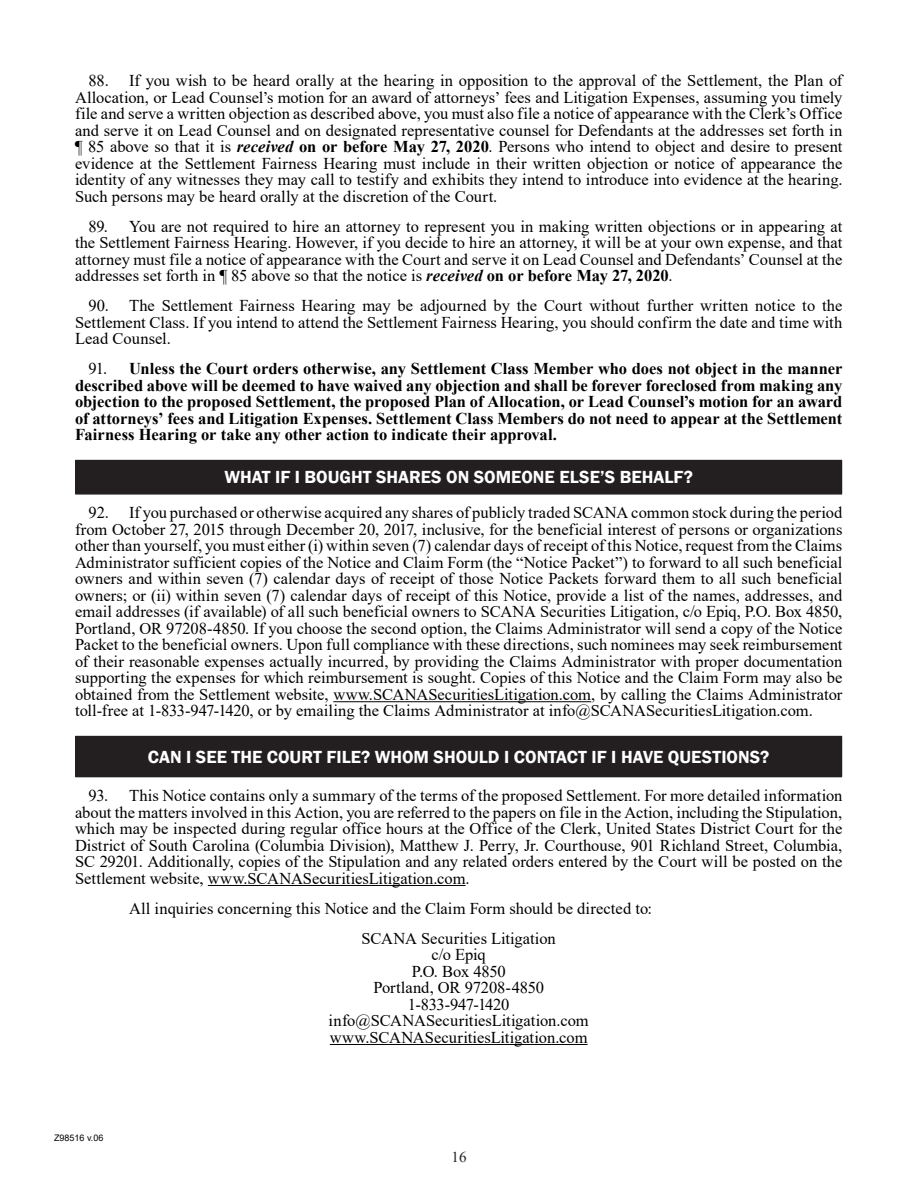
<style>
.page{position:relative;width:918px;height:1188px;background:#fff}
.page>*{position:absolute;margin:0;border:0;box-sizing:border-box;transform-origin:0 0}
.t1{font:600 18px "Franklin Gothic";color:#fff}
.Body_Copy{font:16.5px/16.5px "Times New Roman";color:#000;text-align:justify}
.Body_Copy-2{font:700 16.5px/16.5px "Times New Roman";color:#000;text-align:justify}
.Body_Copy-3{font:16.5px "Times New Roman";letter-spacing:-.025em;color:#000}
.t2{font:15px "Times New Roman";color:#231f20}
.t3{font:9px "Arial";color:#000}
.s1{font-weight:700;font-style:italic}
.s2{font-weight:700}
.s3{font-weight:400}
</style>
<div class="page">
<hr style="left:333px;top:701px;width:258px;height:1px;background:#000">
<hr style="left:208px;top:885px;width:258px;height:1px;background:#000">
<hr style="left:330px;top:1044px;width:258px;height:1px;background:#000">
<div style="left:76px;top:460px;width:766px;height:34px;background:#231f20"></div>
<hr style="left:75px;top:460px;width:767px;height:1px;background:#231f20">
<hr style="left:75px;top:461px;width:1px;height:33px;background:#231f20">
<hr style="left:75px;top:494px;width:767px;height:1px;background:#231f20">
<div style="left:76px;top:736px;width:766px;height:41px;background:#231f20"></div>
<hr style="left:75px;top:736px;width:767px;height:1px;background:#231f20">
<hr style="left:75px;top:737px;width:1px;height:39px;background:#231f20">
<hr style="left:75px;top:776px;width:767px;height:1px;background:#231f20">
<p class="Body_Copy" style="left:75px;top:72px;width:769px;text-indent:14px">88. If you wish to be heard orally at the hearing in opposition to the approval of the Settlement, the Plan of Allocation, or Lead Counsel’s motion for an award of attorneys’ fees and Litigation Expenses, assuming you timely file and serve a written objection as described above, you must also file a notice of appearance with the Clerk’s Office and serve it on Lead Counsel and on designated representative counsel for Defendants at the addresses set forth in ¶ 85 above so that it is <span class="s1">received</span> <span class="s2">on or before May 27, 2020</span>. Persons who intend to object and desire to present evidence at the Settlement Fairness Hearing must include in their written objection or notice of appearance the identity of any witnesses they may call to testify and exhibits they intend to introduce into evidence at the hearing.<br>Such persons may be heard orally at the discretion of the Court.</p>
<p class="Body_Copy" style="left:75px;top:218px;width:769px;text-indent:14px">89. You are not required to hire an attorney to represent you in making written objections or in appearing at the Settlement Fairness Hearing. However, if you decide to hire an attorney, it will be at your own expense, and that attorney must file a notice of appearance with the Court and serve it on Lead Counsel and Defendants’ Counsel at the addresses set forth in ¶ 85 above so that the notice is <span class="s1">received</span> <span class="s2">on or before May 27, 2020</span>.</p>
<p class="Body_Copy" style="left:75px;top:297px;width:769px;text-indent:14px">90. The Settlement Fairness Hearing may be adjourned by the Court without further written notice to the Settlement Class. If you intend to attend the Settlement Fairness Hearing, you should confirm the date and time with Lead Counsel.</p>
<p class="Body_Copy-2" style="left:75px;top:360px;width:769px;text-indent:14px"><span class="s3">91.</span> Unless the Court orders otherwise, any Settlement Class Member who does not object in the manner described above will be deemed to have waived any objection and shall be forever foreclosed from making any objection to the proposed Settlement, the proposed Plan of Allocation, or Lead Counsel’s motion for an award of attorneys’ fees and Litigation Expenses. Settlement Class Members do not need to appear at the Settlement Fairness Hearing or take any other action to indicate their approval.</p>
<h1 class="t1" style="left:224px;top:466px;width:470px">WHAT IF I BOUGHT SHARES ON SOMEONE ELSE’S BEHALF?</h1>
<p class="Body_Copy" style="left:75px;top:504px;width:769px;text-indent:14px">92. If you purchased or otherwise acquired any shares of publicly traded SCANA common stock during the period from October 27, 2015 through December 20, 2017, inclusive, for the beneficial interest of persons or organizations other than yourself, you must either (i) within seven (7) calendar days of receipt of this Notice, request from the Claims Administrator sufficient copies of the Notice and Claim Form (the “Notice Packet”) to forward to all such beneficial owners and within seven (7) calendar days of receipt of those Notice Packets forward them to all such beneficial owners; or (ii) within seven (7) calendar days of receipt of this Notice, provide a list of the names, addresses, and email addresses (if available) of all such beneficial owners to SCANA Securities Litigation, c/o Epiq, P.O. Box 4850, Portland, OR 97208-4850. If you choose the second option, the Claims Administrator will send a copy of the Notice Packet to the beneficial owners. Upon full compliance with these directions, such nominees may seek reimbursement of their reasonable expenses actually incurred, by providing the Claims Administrator with proper documentation supporting the expenses for which reimbursement is sought. Copies of this Notice and the Claim Form may also be obtained from the Settlement website, www.SCANASecuritiesLitigation.com, by calling the Claims Administrator toll-free at 1-833-947-1420, or by emailing the Claims Administrator at info@SCANASecuritiesLitigation.com.</p>
<h1 class="t1" style="left:148px;top:746px;width:623px">CAN I SEE THE COURT FILE? WHOM SHOULD I CONTACT IF I HAVE QUESTIONS?</h1>
<p class="Body_Copy" style="left:75px;top:787px;width:769px;text-indent:14px">93. This Notice contains only a summary of the terms of the proposed Settlement. For more detailed information about the matters involved in this Action, you are referred to the papers on file in the Action, including the Stipulation, which may be inspected during regular office hours at the Office of the Clerk, United States District Court for the District of South Carolina (Columbia Division), Matthew J. Perry, Jr. Courthouse, 901 Richland Street, Columbia, SC 29201. Additionally, copies of the Stipulation and any related orders entered by the Court will be posted on the Settlement website, www.SCANASecuritiesLitigation.com.</p>
<p class="Body_Copy" style="left:129px;top:899px;width:525px">All inquiries concerning this Notice and the Claim Form should be directed to:</p>
<p class="Body_Copy" style="left:362px;top:929px;width:196px">SCANA Securities Litigation</p>
<p class="Body_Copy" style="left:432px;top:946px;width:56px">c/o Epiq</p>
<p class="Body_Copy" style="left:412px;top:962px;width:95px">P.O. Box 4850</p>
<p class="Body_Copy" style="left:373px;top:979px;width:172px">Portland, OR 97208-4850</p>
<p class="Body_Copy-3" style="left:408px;top:993px;width:103px">1-833-947-1420</p>
<p class="Body_Copy" style="left:329px;top:1012px;width:262px">info@SCANASecuritiesLitigation.com</p>
<p class="Body_Copy" style="left:330px;top:1028px;width:259px">www.SCANASecuritiesLitigation.com</p>
<p class="t3" style="left:54px;top:1131px;width:51px">Z98516 v.06</p>
<p class="t2" style="left:452px;top:1146px;width:16px">16</p>
</div>
